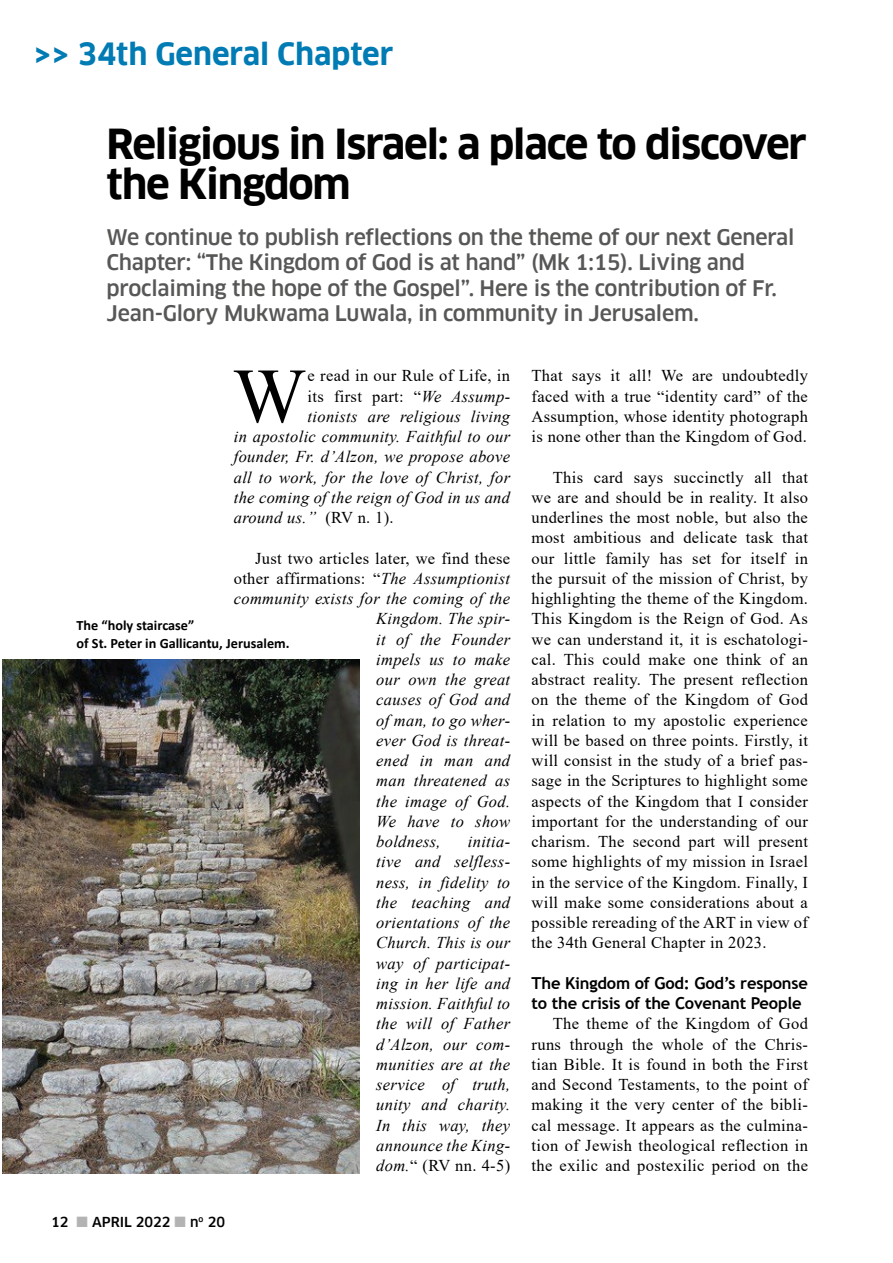
<style>
.page{position:relative;width:893px;height:1263px;background:#fff}
.page>*{position:absolute;margin:0;border:0;box-sizing:border-box;transform-origin:0 0}
.t1{font:77.7px "Times New Roman";color:#000}
.t2{font:700 40.5px/40.5px "Clan";letter-spacing:-.03em;color:#000}
.t3{font:700 30px "Clan";color:#007bb4}
.t4{font:500 21px/25.5px "Clan";letter-spacing:-.01em;color:#575756}
.t5{font:16.5px/20.2px "Times New Roman";letter-spacing:.02em;color:#000;text-align:justify}
.t6{font:italic 16.5px/20.2px "Times New Roman";letter-spacing:.02em;color:#000;text-align:justify}
.t7{font:700 16.5px/20.2px "Trebuchet MS";letter-spacing:-.01em;color:#000}
.t8{font:700 14.25px/17.1px "Calibri";color:#000}
.t9{font:500 13.5px "Clan";color:#000}
.s1{font-style:italic}
.s2{font-style:normal}
.s3{color:#b3b3b3}
</style>
<div class="page">
<img style="left:3px;top:659px;width:356px;height:515px">
<h3 class="t3" style="left:34px;top:37px;width:361px">&gt;&gt; 34th General Chapter</h3>
<h2 class="t2" style="left:107px;top:124px;width:702px">Religious in Israel: a place to discover the Kingdom</h2>
<p class="t4" style="left:107px;top:224px;width:689px">We continue to publish reflections on the theme of our next General Chapter: “The Kingdom of God is at hand” (Mk 1:15). Living and proclaiming the hope of the Gospel”. Here is the contribution of Fr.<br>Jean-Glory Mukwama Luwala, in community in Jerusalem.</p>
<h1 class="t1" style="left:233px;top:341px;width:75px">W</h1>
<p class="t5" style="left:308px;top:365px;width:204px">e read in our Rule of Life, in</p>
<p class="t5" style="left:308px;top:385px;width:204px">its first part: “<span class="s1">We Assump-</span></p>
<p class="t6" style="left:308px;top:406px;width:204px">tionists are religious living</p>
<p class="t6" style="left:234px;top:426px;width:278px">in apostolic community. Faithful to our</p>
<p class="t6" style="left:234px;top:446px;width:278px">founder, Fr. d’Alzon, we propose above</p>
<p class="t6" style="left:234px;top:467px;width:278px">all to work, for the love of Christ, for</p>
<p class="t6" style="left:234px;top:487px;width:278px">the coming of the reign of God in us and</p>
<p class="t6" style="left:234px;top:507px;width:161px">around us.” <span class="s2">(RV n. 1).</span></p>
<p class="t5" style="left:255px;top:547px;width:257px">Just two articles later, we find these</p>
<p class="t5" style="left:234px;top:568px;width:278px">other affirmations: “<span class="s1">The Assumptionist</span></p>
<p class="t6" style="left:234px;top:588px;width:278px">community exists for the coming of the</p>
<p class="t6" style="left:376px;top:608px;width:135px">Kingdom. The spir-</p>
<p class="t6" style="left:376px;top:629px;width:135px">it of the Founder</p>
<p class="t6" style="left:376px;top:649px;width:135px">impels us to make</p>
<p class="t6" style="left:376px;top:669px;width:135px">our own the great</p>
<p class="t6" style="left:376px;top:689px;width:135px">causes of God and</p>
<p class="t6" style="left:376px;top:710px;width:135px">of man, to go wher-</p>
<p class="t6" style="left:376px;top:730px;width:135px">ever God is threat-</p>
<p class="t6" style="left:376px;top:750px;width:135px">ened in man and</p>
<p class="t6" style="left:376px;top:770px;width:135px">man threatened as</p>
<p class="t6" style="left:376px;top:791px;width:135px">the image of God.</p>
<p class="t6" style="left:376px;top:811px;width:135px">We have to show</p>
<p class="t6" style="left:376px;top:831px;width:66px">boldness,</p>
<p class="t8" style="left:77px;top:617px;width:215px">The “holy staircase”<br>of St. Peter in Gallicantu, Jerusalem.</p>
<p class="t6" style="left:376px;top:831px;width:135px;text-indent:92px">initia&shy;tive and selfless&shy;ness, in fidelity to the teaching and orientations of the Church. This is our way of participat&shy;ing in her life and mission. Faithful to the will of Father d’Alzon, our com&shy;munities are at the service of truth, unity and charity.<br>In this way, they announce the King&shy;dom.<span class="s2">“ (RV nn. 4-5)</span></p>
<p class="t9" style="left:51px;top:1214px;width:19px">12</p>
<p class="t9" style="left:77px;top:1214px;width:150px"><span class="s3">■</span> APRIL 2022 <span class="s3">■</span> n<sup>o</sup> 20</p>
<p class="t5" style="left:531px;top:365px;width:278px">That says it all! We are undoubtedly faced with a true “identity card” of the Assumption, whose identity photograph is none other than the Kingdom of God.</p>
<p class="t5" style="left:531px;top:466px;width:278px;text-indent:21px">This card says succinctly all that we are and should be in reality. It also underlines the most noble, but also the most ambitious and delicate task that our little family has set for itself in the pursuit of the mission of Christ, by highlighting the theme of the Kingdom.<br>This Kingdom is the Reign of God. As we can understand it, it is eschatologi&shy;cal. This could make one think of an abstract reality. The present reflection on the theme of the Kingdom of God in relation to my apostolic experience will be based on three points. Firstly, it will consist in the study of a brief pas&shy;sage in the Scriptures to highlight some aspects of the Kingdom that I consider important for the understanding of our charism. The second part will present some highlights of my mission in Israel in the service of the Kingdom. Finally, I will make some considerations about a possible rereading of the ART in view of the 34th General Chapter in 2023.</p>
<p class="t7" style="left:531px;top:973px;width:278px">The Kingdom of God: God’s response to the crisis of the Covenant People</p>
<p class="t5" style="left:531px;top:1013px;width:278px;text-indent:21px">The theme of the Kingdom of God runs through the whole of the Chris&shy;tian Bible. It is found in both the First and Second Testaments, to the point of making it the very center of the bibli&shy;cal message. It appears as the culmina&shy;tion of Jewish theological reflection in the exilic and postexilic period on the</p>
</div>
